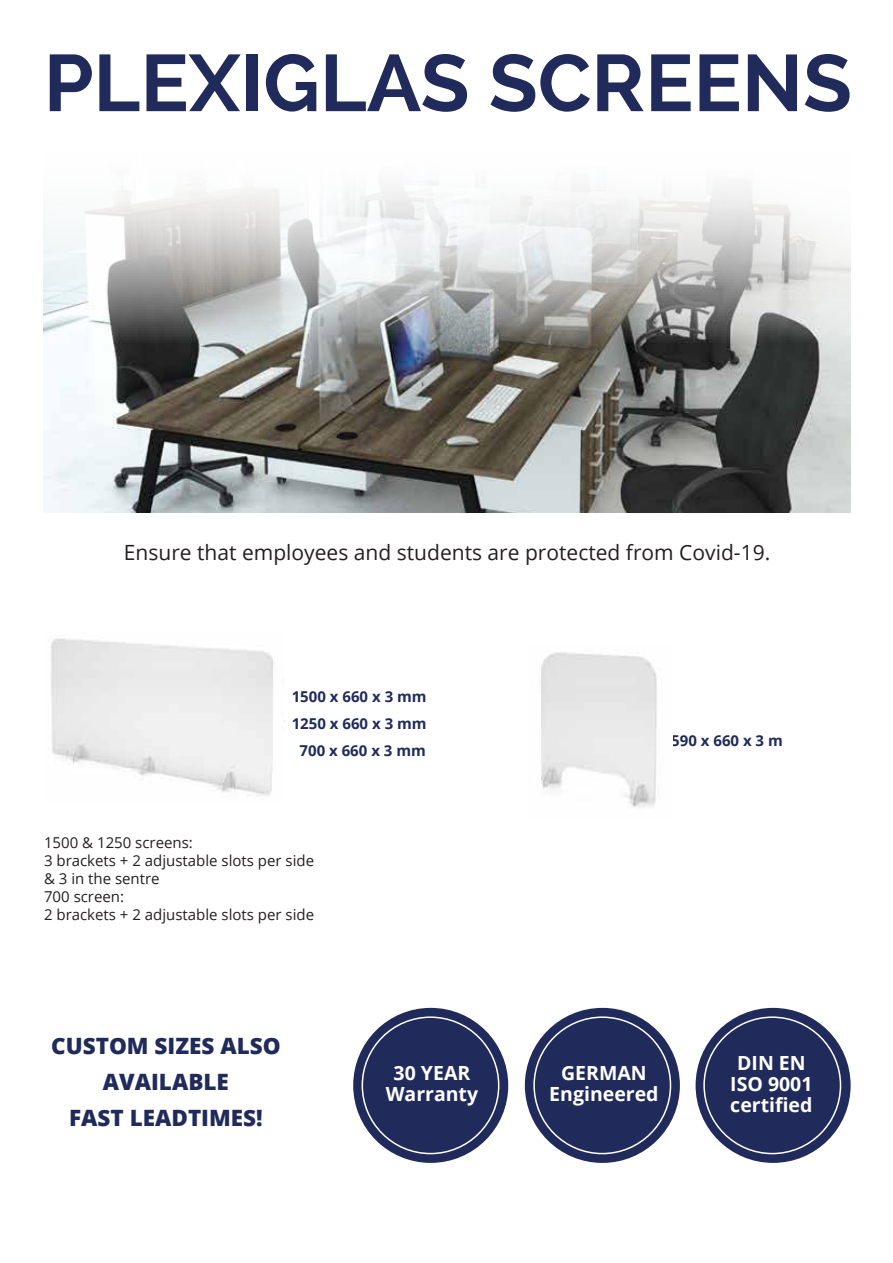
<style>
.page{position:relative;width:893px;height:1263px;background:#fff}
.page>*{position:absolute;margin:0;border:0;box-sizing:border-box;transform-origin:0 0}
.t1{font:700 79.95px "Raleway";color:#202b5c}
.t2{font:800 22.5px/36px "Open Sans";color:#202b5c;text-align:center}
.t3{font:21px "Open Sans";color:#231f20}
.t4{font:700 19.5px/21px "Open Sans";color:#fff;text-align:center}
.t5{font:15px/18px "Open Sans";color:#231f20}
.t6{font:700 15px/27px "Open Sans";color:#202b5c;text-align:center}
</style>
<div class="page">
<img style="left:44px;top:432px;width:807px;height:80px">
<svg style="left:43px;top:184px;width:808px;height:248px"></svg>
<img style="left:51px;top:638px;width:234px;height:159px">
<img style="left:541px;top:652px;width:116px;height:155px">
<div style="left:353px;top:1008px;width:155px;height:155px;background:#202b5c;border-radius:50%"></div>
<div style="left:525px;top:1008px;width:155px;height:155px;background:#202b5c;border-radius:50%"></div>
<div style="left:696px;top:1008px;width:155px;height:155px;background:#202b5c;border-radius:50%"></div>
<h1 class="t1" style="left:44px;top:37px;width:810px">PLEXIGLAS SCREENS</h1>
<h3 class="t3" style="left:124px;top:538px;width:648px">Ensure that employees and students are protected from Covid-19.</h3>
<p class="t6" style="left:292px;top:683px;width:136px">1500 x 660 x 3 mm<br>1250 x 660 x 3 mm<br>700 x 660 x 3 mm</p>
<p class="t5" style="left:44px;top:833px;width:272px">1500 &amp; 1250 screens:<br>3 brackets + 2 adjustable slots per side &amp; 3 in the sentre<br>700 screen:<br>2 brackets + 2 adjustable slots per side</p>
<p class="t6" style="left:671px;top:726px;width:113px">590 x 660 x 3 m</p>
<h2 class="t2" style="left:51px;top:1026px;width:231px">CUSTOM SIZES ALSO<br>AVAILABLE<br>FAST LEADTIMES!</h2>
<h3 class="t4" style="left:386px;top:1062px;width:94px">30 YEAR<br>Warranty</h3>
<h3 class="t4" style="left:549px;top:1062px;width:111px">GERMAN<br>Engineered</h3>
<h3 class="t4" style="left:730px;top:1052px;width:84px">DIN EN<br>ISO 9001 certified</h3>
</div>
